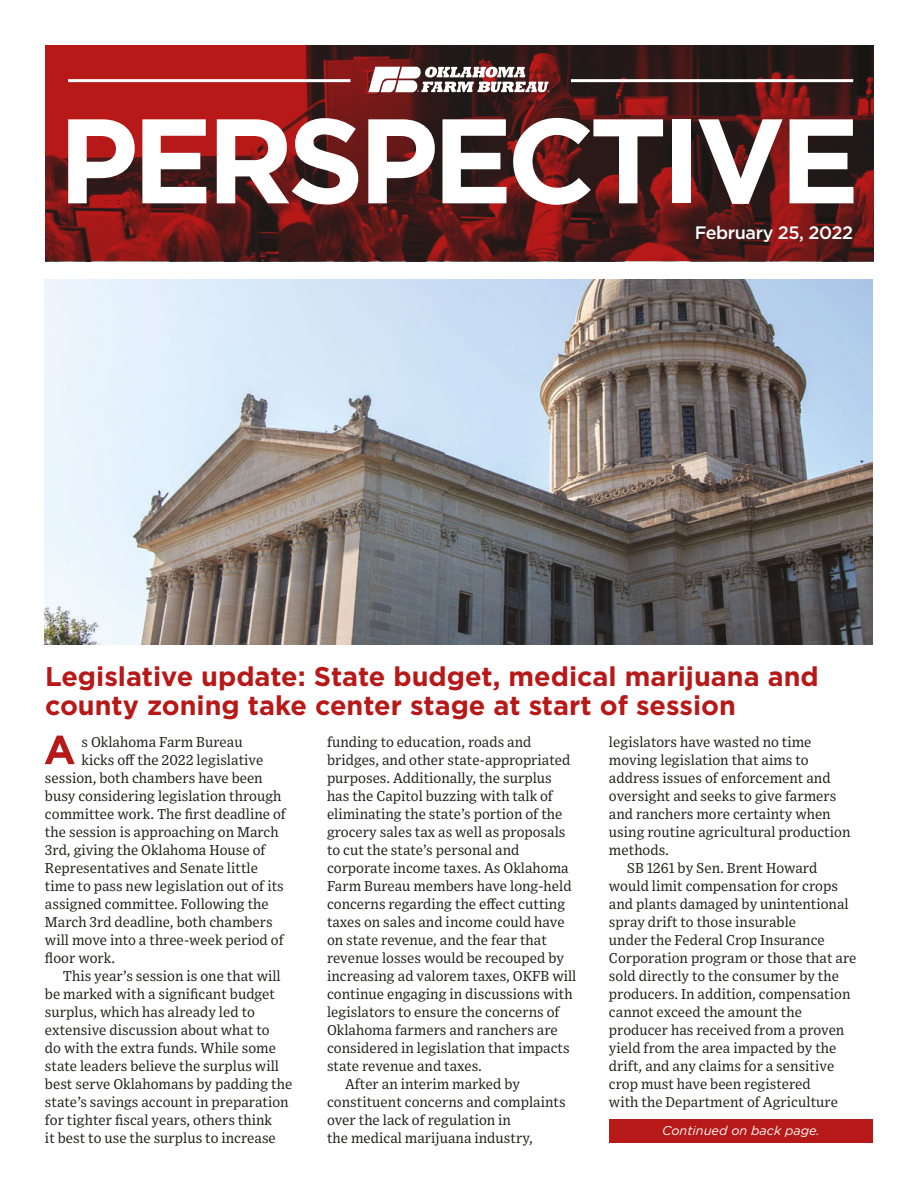
<style>
.page{position:relative;width:918px;height:1188px;background:#fff}
.page>*{position:absolute;margin:0;border:0;box-sizing:border-box;transform-origin:0 0}
.t1{font:700 120px "Gotham";letter-spacing:-.05em;color:#fff}
.t2{font:700 27px/28.5px "Gotham";color:#b61918}
.t3{font:500 18px "Gotham";letter-spacing:-.025em;color:#fff}
.t4{font:15px "Museo Sans Cond 500";color:#fff}
.t5{font:14.25px "Exchange";color:#1d1d1b}
.t6{font:italic 12.75px "Gotham";color:#fff}
</style>
<div class="page">
<svg style="left:45px;top:736px;width:30px;height:28px"></svg>
<img style="left:45px;top:279px;width:828px;height:365px">
<div style="left:609px;top:1119px;width:264px;height:24px;background:#b61918"></div>
<svg style="left:45px;top:45px;width:828px;height:216px;background:#5f1918"></svg>
<svg style="left:368px;top:67px;width:182px;height:25px"></svg>
<hr style="left:68px;top:79px;width:282px;height:3px;background:#fff">
<hr style="left:571px;top:79px;width:282px;height:3px;background:#fff">
<h1 class="t1" style="left:58px;top:81px;width:803px">PERSPECTIVE</h1>
<p class="t3" style="left:695px;top:221px;width:160px">February 25, 2022</p>
<p class="t4" style="left:703px;top:117px;width:159px">WWW.OKFARMBUREAU.ORG</p>
<h2 class="t2" style="left:45px;top:662px;width:775px">Legislative update: State budget, medical marijuana and county zoning take center stage at start of session</h2>
<p class="t5" style="left:327px;top:731px;width:206px">funding to education, roads and</p>
<p class="t5" style="left:327px;top:749px;width:245px">bridges, and other state-appropriated</p>
<p class="t5" style="left:327px;top:767px;width:226px">purposes. Additionally, the surplus</p>
<p class="t5" style="left:327px;top:785px;width:228px">has the Capitol buzzing with talk of</p>
<p class="t5" style="left:327px;top:803px;width:237px">eliminating the state’s portion of the</p>
<p class="t5" style="left:327px;top:821px;width:240px">grocery sales tax as well as proposals</p>
<p class="t5" style="left:327px;top:839px;width:194px">to cut the state’s personal and</p>
<p class="t5" style="left:327px;top:857px;width:243px">corporate income taxes. As Oklahoma</p>
<p class="t5" style="left:327px;top:875px;width:246px">Farm Bureau members have long-held</p>
<p class="t5" style="left:327px;top:893px;width:240px">concerns regarding the effect cutting</p>
<p class="t5" style="left:327px;top:911px;width:239px">taxes on sales and income could have</p>
<p class="t5" style="left:327px;top:929px;width:221px">on state revenue, and the fear that</p>
<p class="t5" style="left:327px;top:947px;width:238px">revenue losses would be recouped by</p>
<p class="t5" style="left:327px;top:965px;width:251px">increasing ad valorem taxes, OKFB will</p>
<p class="t5" style="left:327px;top:983px;width:247px">continue engaging in discussions with</p>
<p class="t5" style="left:327px;top:1001px;width:234px">legislators to ensure the concerns of</p>
<p class="t5" style="left:327px;top:1019px;width:232px">Oklahoma farmers and ranchers are</p>
<p class="t5" style="left:327px;top:1037px;width:244px">considered in legislation that impacts</p>
<p class="t5" style="left:327px;top:1055px;width:157px">state revenue and taxes.</p>
<p class="t5" style="left:345px;top:1073px;width:177px">After an interim marked by</p>
<p class="t5" style="left:327px;top:1091px;width:240px">constituent concerns and complaints</p>
<p class="t5" style="left:327px;top:1109px;width:186px">over the lack of regulation in</p>
<p class="t5" style="left:327px;top:1127px;width:207px">the medical marijuana industry,</p>
<p class="t5" style="left:609px;top:731px;width:204px">legislators have wasted no time</p>
<p class="t5" style="left:609px;top:749px;width:201px">moving legislation that aims to</p>
<p class="t5" style="left:609px;top:767px;width:223px">address issues of enforcement and</p>
<p class="t5" style="left:609px;top:785px;width:229px">oversight and seeks to give farmers</p>
<p class="t5" style="left:609px;top:803px;width:223px">and ranchers more certainty when</p>
<p class="t5" style="left:609px;top:821px;width:243px">using routine agricultural production</p>
<p class="t5" style="left:609px;top:839px;width:61px">methods.</p>
<p class="t5" style="left:627px;top:857px;width:192px">SB 1261 by Sen. Brent Howard</p>
<p class="t5" style="left:609px;top:875px;width:231px">would limit compensation for crops</p>
<p class="t5" style="left:609px;top:893px;width:241px">and plants damaged by unintentional</p>
<p class="t5" style="left:609px;top:911px;width:189px">spray drift to those insurable</p>
<p class="t5" style="left:609px;top:929px;width:217px">under the Federal Crop Insurance</p>
<p class="t5" style="left:609px;top:947px;width:249px">Corporation program or those that are</p>
<p class="t5" style="left:609px;top:965px;width:232px">sold directly to the consumer by the</p>
<p class="t5" style="left:609px;top:983px;width:243px">producers. In addition, compensation</p>
<p class="t5" style="left:609px;top:1001px;width:195px">cannot exceed the amount the</p>
<p class="t5" style="left:609px;top:1019px;width:237px">producer has received from a proven</p>
<p class="t5" style="left:609px;top:1037px;width:229px">yield from the area impacted by the</p>
<p class="t5" style="left:609px;top:1055px;width:227px">drift, and any claims for a sensitive</p>
<p class="t5" style="left:609px;top:1073px;width:203px">crop must have been registered</p>
<p class="t5" style="left:609px;top:1091px;width:230px">with the Department of Agriculture</p>
<p class="t6" style="left:662px;top:1122px;width:159px">Continued on back page.</p>
<p class="t5" style="left:82px;top:731px;width:163px">s Oklahoma Farm Bureau</p>
<p class="t5" style="left:82px;top:749px;width:183px">kicks off the 2022 legislative</p>
<p class="t5" style="left:45px;top:767px;width:219px">session, both chambers have been</p>
<p class="t5" style="left:45px;top:785px;width:238px">busy considering legislation through</p>
<p class="t5" style="left:45px;top:803px;width:243px">committee work. The first deadline of</p>
<p class="t5" style="left:45px;top:821px;width:235px">the session is approaching on March</p>
<p class="t5" style="left:45px;top:839px;width:222px">3rd, giving the Oklahoma House of</p>
<p class="t5" style="left:45px;top:857px;width:215px">Representatives and Senate little</p>
<p class="t5" style="left:45px;top:875px;width:240px">time to pass new legislation out of its</p>
<p class="t5" style="left:45px;top:893px;width:225px">assigned committee. Following the</p>
<p class="t5" style="left:45px;top:911px;width:229px">March 3rd deadline, both chambers</p>
<p class="t5" style="left:45px;top:929px;width:240px">will move into a three-week period of</p>
<p class="t5" style="left:45px;top:947px;width:72px">floor work.</p>
<p class="t5" style="left:63px;top:965px;width:219px">This year’s session is one that will</p>
<p class="t5" style="left:45px;top:983px;width:232px">be marked with a significant budget</p>
<p class="t5" style="left:45px;top:1001px;width:211px">surplus, which has already led to</p>
<p class="t5" style="left:45px;top:1019px;width:226px">extensive discussion about what to</p>
<p class="t5" style="left:45px;top:1037px;width:232px">do with the extra funds. While some</p>
<p class="t5" style="left:45px;top:1055px;width:236px">state leaders believe the surplus will</p>
<p class="t5" style="left:45px;top:1073px;width:249px">best serve Oklahomans by padding the</p>
<p class="t5" style="left:45px;top:1091px;width:245px">state’s savings account in preparation</p>
<p class="t5" style="left:45px;top:1109px;width:229px">for tighter fiscal years, others think</p>
<p class="t5" style="left:45px;top:1127px;width:232px">it best to use the surplus to increase</p>
</div>
